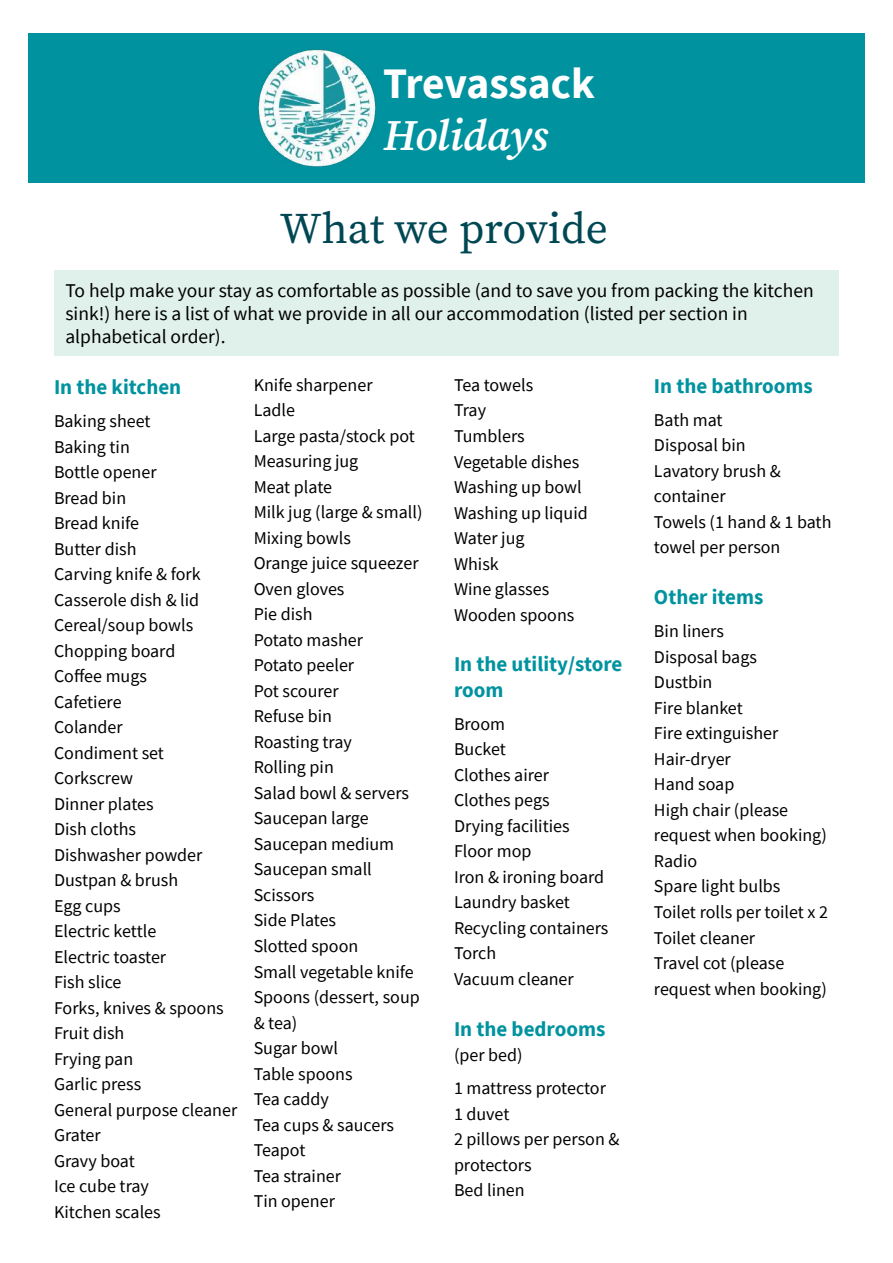
<style>
.page{position:relative;width:893px;height:1263px;background:#fff}
.page>*{position:absolute;margin:0;border:0;box-sizing:border-box;transform-origin:0 0}
.t1{font:43.5px "Source Serif Pro";color:#004754}
.t2{font:700 43.5px "Source Sans Pro";color:#fff}
.t3{font:italic 600 43.5px "Source Serif Pro";letter-spacing:-.015em;color:#fff}
.t4{font:700 21px/25.5px "Source Sans Pro";color:#00939f}
.t5{font:19.5px/23.4px "Source Sans Pro";color:#000}
.t6{font:18px/25.5px "Source Sans Pro";color:#000}
</style>
<div class="page">
<div style="left:54px;top:270px;width:785px;height:86px;background:#e0f0eb"></div>
<div style="left:28px;top:34px;width:837px;height:149px;background:#00939f"></div>
<img style="left:258px;top:49px;width:118px;height:118px">
<h1 class="t2" style="left:383px;top:66px;width:213px">Trevassack</h1>
<h1 class="t3" style="left:383px;top:117px;width:166px">Holidays</h1>
<h1 class="t1" style="left:280px;top:211px;width:330px">What we provide</h1>
<p class="t5" style="left:65px;top:280px;width:750px">To help make your stay as comfortable as possible (and to save you from packing the kitchen sink!) here is a list of what we provide in all our accommodation (listed per section in alphabetical order).</p>
<p class="t4" style="left:54px;top:376px;width:129px">In the kitchen</p>
<p class="t6" style="left:54px;top:410px;width:185px">Baking sheet<br>Baking tin<br>Bottle opener<br>Bread bin<br>Bread knife<br>Butter dish<br>Carving knife &amp; fork<br>Casserole dish &amp; lid<br>Cereal/soup bowls<br>Chopping board<br>Coffee mugs<br>Cafetiere<br>Colander<br>Condiment set<br>Corkscrew<br>Dinner plates<br>Dish cloths<br>Dishwasher powder<br>Dustpan &amp; brush<br>Egg cups<br>Electric kettle<br>Electric toaster<br>Fish slice<br>Forks, knives &amp; spoons<br>Fruit dish<br>Frying pan<br>Garlic press<br>General purpose cleaner<br>Grater<br>Gravy boat<br>Ice cube tray<br>Kitchen scales</p>
<p class="t6" style="left:254px;top:373px;width:170px">Knife sharpener<br>Ladle<br>Large pasta/stock pot<br>Measuring jug<br>Meat plate<br>Milk jug (large &amp; small)<br>Mixing bowls<br>Orange juice squeezer<br>Oven gloves<br>Pie dish<br>Potato masher<br>Potato peeler<br>Pot scourer<br>Refuse bin<br>Roasting tray<br>Rolling pin<br>Salad bowl &amp; servers<br>Saucepan large<br>Saucepan medium<br>Saucepan small<br>Scissors<br>Side Plates<br>Slotted spoon<br>Small vegetable knife<br>Spoons (dessert, soup &amp; tea)<br>Sugar bowl<br>Table spoons<br>Tea caddy<br>Tea cups &amp; saucers<br>Teapot<br>Tea strainer<br>Tin opener</p>
<p class="t6" style="left:454px;top:374px;width:135px">Tea towels<br>Tray<br>Tumblers<br>Vegetable dishes<br>Washing up bowl<br>Washing up liquid<br>Water jug<br>Whisk<br>Wine glasses<br>Wooden spoons</p>
<p class="t4" style="left:454px;top:653px;width:170px">In the utility/store room</p>
<p class="t6" style="left:454px;top:712px;width:156px">Broom<br>Bucket<br>Clothes airer<br>Clothes pegs<br>Drying facilities<br>Floor mop<br>Iron &amp; ironing board<br>Laundry basket<br>Recycling containers<br>Torch<br>Vacuum cleaner</p>
<p class="t4" style="left:454px;top:1017px;width:153px">In the bedrooms</p>
<p class="t6" style="left:454px;top:1040px;width:153px;line-height:33px">(per bed)<br>1 mattress protector</p>
<p class="t6" style="left:454px;top:1102px;width:167px">1 duvet<br>2 pillows per person &amp; protectors<br>Bed linen</p>
<p class="t4" style="left:654px;top:375px;width:160px">In the bathrooms</p>
<p class="t6" style="left:654px;top:408px;width:179px">Bath mat<br>Disposal bin<br>Lavatory brush &amp; container<br>Towels (1 hand &amp; 1 bath towel per person</p>
<p class="t4" style="left:654px;top:586px;width:111px">Other items</p>
<p class="t6" style="left:654px;top:620px;width:176px">Bin liners<br>Disposal bags<br>Dustbin<br>Fire blanket<br>Fire extinguisher<br>Hair-dryer<br>Hand soap<br>High chair (please request when booking)<br>Radio<br>Spare light bulbs<br>Toilet rolls per toilet x 2<br>Toilet cleaner<br>Travel cot (please request when booking)</p>
</div>
